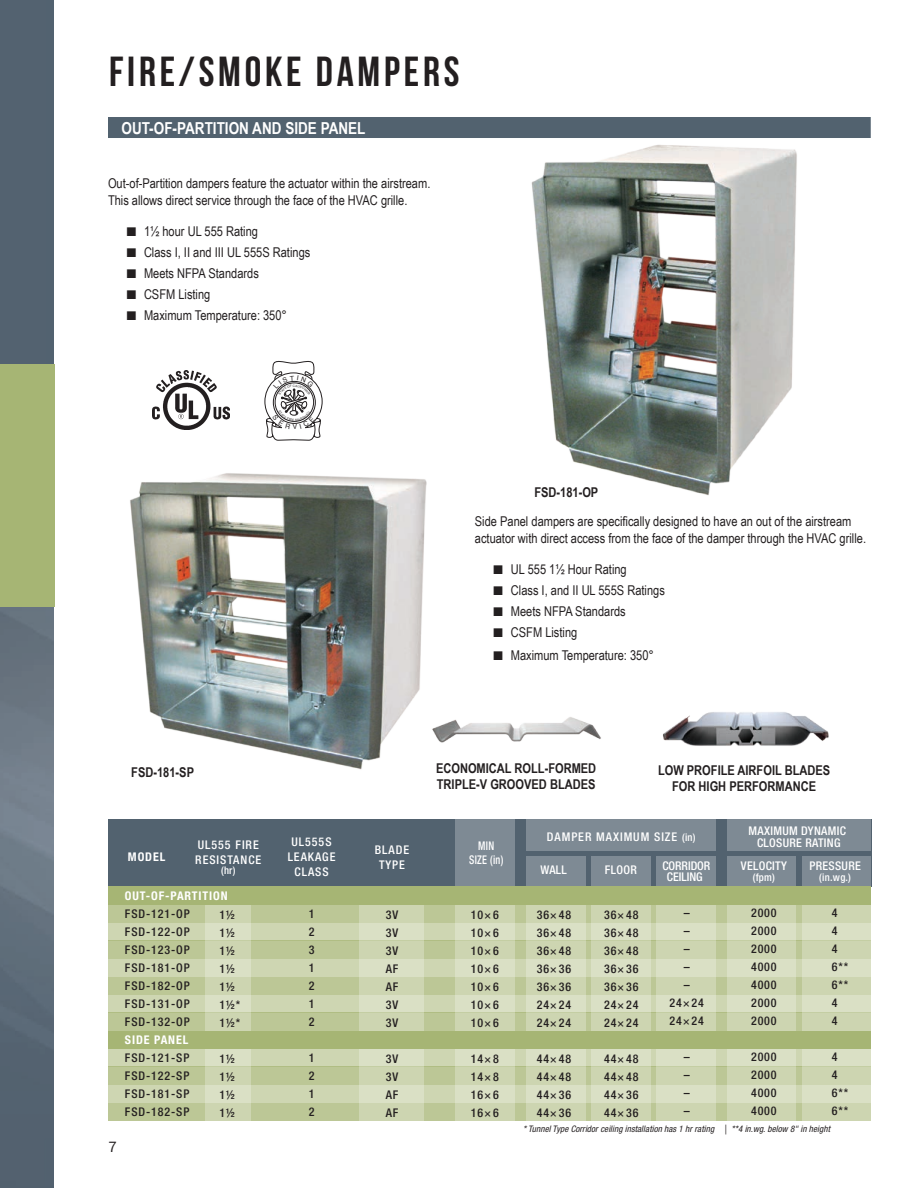
<style>
.page{position:relative;width:918px;height:1188px;background:#fff}
.page>*{position:absolute;margin:0;border:0;box-sizing:border-box;transform-origin:0 0}
.page_header{font:700 42px "Bebas Neue";letter-spacing:.09em;color:#231f20}
.product_header{font:700 16.5px "Arial Narrow";color:#fff}
.t1{font:15px "ITC Franklin Gothic Std";color:#231f20}
.Copy{font:13.5px/16.5px "Arial Narrow";color:#231f20}
.product-title{font:700 13.5px "Arial Narrow";color:#231f20}
.Copy-2{font:700 13.5px "Arial Narrow";color:#231f20}
.t2{font:500 condensed 12px/18px "Helvetica Neue LT Std";letter-spacing:.075em;color:#231f20;text-align:justify}
.t3{font:500 condensed 12px/15px "Helvetica Neue LT Std";letter-spacing:.08em;color:#fff;text-align:center}
.t4{font:500 condensed 12px/12px "Helvetica Neue LT Std";letter-spacing:.025em;color:#fff;text-align:center}
.t5{font:500 condensed 12px/10.5px "Helvetica Neue LT Std";color:#fff;text-align:center}
.t6{font:500 condensed 12px/13.5px "Helvetica Neue LT Std";letter-spacing:.025em;color:#fff;text-align:center;scale:.85 1}
.t7{font:700 condensed 12px "Helvetica Neue LT Std";letter-spacing:.075em;color:#fff}
.t8{font:500 condensed 10.5px "Helvetica Neue LT Std";letter-spacing:.025em;color:#fff}
.t9{font:italic condensed 9px "Helvetica Neue LT Std";letter-spacing:.01em;color:#231f20}
.s1{font-weight:700;color:#fff}
.s2{font-size:10.5px}
</style>
<div class="page">
<img style="left:0;top:0;width:54px;height:1188px">
<div style="left:108px;top:117px;width:763px;height:21px;background:#52626f"></div>
<img style="left:130px;top:473px;width:297px;height:297px">
<img style="left:531px;top:145px;width:266px;height:350px">
<div style="left:108px;top:819px;width:763px;height:68px;background:#52626f"></div>
<div style="left:108px;top:905px;width:763px;height:18px;background:#bcc796"></div>
<div style="left:108px;top:923px;width:763px;height:18px;background:#ced6b2"></div>
<div style="left:108px;top:941px;width:763px;height:18px;background:#bcc796"></div>
<div style="left:108px;top:959px;width:763px;height:18px;background:#ced6b2"></div>
<div style="left:108px;top:977px;width:763px;height:18px;background:#bcc796"></div>
<div style="left:108px;top:995px;width:763px;height:18px;background:#ced6b2"></div>
<div style="left:108px;top:1013px;width:763px;height:18px;background:#bcc796"></div>
<div style="left:108px;top:1049px;width:763px;height:18px;background:#ced6b2"></div>
<div style="left:108px;top:1067px;width:763px;height:18px;background:#bcc796"></div>
<div style="left:108px;top:1085px;width:763px;height:18px;background:#ced6b2"></div>
<div style="left:108px;top:1103px;width:763px;height:18px;background:#bcc796"></div>
<div style="left:526px;top:819px;width:190px;height:31px;background:#7e8a94"></div>
<div style="left:206px;top:887px;width:45px;height:234px;background:linear-gradient(to right,#d3daba,#d3daba)"></div>
<div style="left:359px;top:887px;width:65px;height:234px;background:linear-gradient(to right,#d3daba,#d3daba)"></div>
<svg style="left:526px;top:856px;width:60px;height:265px;background:#c7cfb4"></svg>
<svg style="left:455px;top:819px;width:59px;height:302px;background:#bdc5af"></svg>
<svg style="left:592px;top:856px;width:59px;height:265px;background:#c7cfb4"></svg>
<svg style="left:657px;top:856px;width:59px;height:265px;background:#c7cfb4"></svg>
<div style="left:728px;top:819px;width:143px;height:31px;background:#7e8a94"></div>
<svg style="left:728px;top:856px;width:68px;height:265px;background:#c7cfb4"></svg>
<svg style="left:803px;top:856px;width:68px;height:265px;background:#c7cfb4"></svg>
<div style="left:108px;top:887px;width:763px;height:18px;background:#a6b574"></div>
<div style="left:108px;top:1031px;width:763px;height:18px;background:#a6b574"></div>
<img style="left:426px;top:711px;width:175px;height:41px">
<img style="left:663px;top:712px;width:166px;height:34px">
<img style="left:153px;top:370px;width:76px;height:60px">
<div style="left:0;top:364px;width:54px;height:244px;background:#a6b574"></div>
<svg style="left:264px;top:361px;width:59px;height:80px"></svg>
<p class="page_header" style="left:109px;top:48px;width:352px">FIRE/SMOKE DAMPERS</p>
<p class="product_header" style="left:122px;top:115px;width:246px">OUT-OF-PARTITION AND SIDE PANEL</p>
<p class="Copy" style="left:108px;top:175px;width:324px">Out-of-Partition dampers feature the actuator within the airstream.<br>This allows direct service through the face of the HVAC grille.</p>
<p class="Copy" style="left:144px;top:223px;width:116px">1½ hour UL 555 Rating</p>
<p class="Copy" style="left:144px;top:244px;width:168px">Class I, II and III UL 555S Ratings</p>
<p class="Copy" style="left:144px;top:265px;width:116px">Meets NFPA Standards</p>
<p class="Copy" style="left:144px;top:286px;width:68px">CSFM Listing</p>
<p class="Copy" style="left:144px;top:307px;width:145px">Maximum Temperature: 350°</p>
<p class="product-title" style="left:534px;top:482px;width:65px">FSD-181-OP</p>
<p class="Copy" style="left:475px;top:513px;width:393px">Side Panel dampers are specifically designed to have an out of the airstream actuator with direct access from the face of the damper through the HVAC grille.</p>
<p class="Copy" style="left:511px;top:561px;width:117px">UL 555 1½ Hour Rating</p>
<p class="Copy" style="left:511px;top:582px;width:156px">Class I, and II UL 555S Ratings</p>
<p class="Copy" style="left:511px;top:603px;width:116px">Meets NFPA Standards</p>
<p class="Copy" style="left:511px;top:624px;width:68px">CSFM Listing</p>
<p class="Copy" style="left:511px;top:646px;width:145px">Maximum Temperature: 350°</p>
<p class="product-title" style="left:131px;top:762px;width:64px">FSD-181-SP</p>
<p class="Copy-2" style="left:436px;top:758px;width:162px">ECONOMICAL ROLL-FORMED</p>
<p class="Copy-2" style="left:437px;top:774px;width:160px">TRIPLE-V GROOVED BLADES</p>
<p class="product-title" style="left:658px;top:760px;width:174px">LOW PROFILE AIRFOIL BLADES</p>
<p class="product-title" style="left:672px;top:776px;width:145px">FOR HIGH PERFORMANCE</p>
<p class="t7" style="left:128px;top:850px;width:39px">MODEL</p>
<p class="t3" style="left:195px;top:837px;width:67px;text-align:left">UL555 FIRE<br>RESISTANCE</p>
<p class="t8" style="left:221px;top:864px;width:16px">(hr)</p>
<p class="t2" style="left:125px;top:887px;width:104px;text-align:left"><span class="s1">OUT-OF-PARTITION<br></span>FSD-121-OP<br>FSD-122-OP<br>FSD-123-OP<br>FSD-181-OP<br>FSD-182-OP<br>FSD-131-OP<br>FSD-132-OP<br><span class="s1">SIDE PANEL<br></span>FSD-121-SP<br>FSD-122-SP<br>FSD-181-SP<br>FSD-182-SP</p>
<p class="t2" style="left:220px;top:905px;width:22px;text-align:left">1½<br>1½<br>1½<br>1½<br>1½<br>1½*<br>1½*</p>
<p class="t2" style="left:220px;top:1049px;width:17px">1½ 1½ 1½ 1½</p>
<p class="t1" style="left:108px;top:1138px;width:10px">7</p>
<p class="t3" style="left:288px;top:834px;width:49px">UL555S<br>LEAKAGE<br>CLASS</p>
<p class="t2" style="left:309px;top:905px;width:7px">1<br>2<br>3<br>1<br>2<br>1<br>2</p>
<p class="t2" style="left:309px;top:1049px;width:7px">1<br>2<br>1<br>2</p>
<p class="t3" style="left:375px;top:842px;width:36px">BLADE<br>TYPE</p>
<p class="t2" style="left:386px;top:905px;width:14px">3V 3V 3V AF AF 3V 3V</p>
<p class="t2" style="left:386px;top:1049px;width:14px">3V 3V AF AF</p>
<p class="t6" style="left:469px;top:839px;width:42px">MIN<br>SIZE (in)</p>
<p class="t2" style="left:471px;top:905px;width:29px">10×6<br>10×6<br>10×6<br>10×6<br>10×6<br>10×6<br>10×6</p>
<p class="t2" style="left:471px;top:1049px;width:29px">14×8<br>14×8<br>16×6<br>16×6</p>
<p class="t3" style="left:547px;top:829px;width:150px">DAMPER MAXIMUM SIZE <span class="s2">(in)</span></p>
<p class="t4" style="left:749px;top:825px;width:99px">MAXIMUM DYNAMIC<br>CLOSURE RATING</p>
<p class="t4" style="left:541px;top:864px;width:28px">WALL</p>
<p class="t2" style="left:537px;top:905px;width:36px">36×48<br>36×48<br>36×48<br>36×36<br>36×36<br>24×24<br>24×24</p>
<p class="t2" style="left:537px;top:1049px;width:36px">44×48<br>44×48<br>44×36<br>44×36</p>
<p class="t4" style="left:605px;top:864px;width:33px">FLOOR</p>
<p class="t5" style="left:662px;top:860px;width:50px">CORRIDOR<br>CEILING</p>
<p class="t2" style="left:604px;top:905px;width:36px">36×48<br>36×48<br>36×48<br>36×36<br>36×36<br>24×24<br>24×24</p>
<p class="t2" style="left:604px;top:1049px;width:36px">44×48<br>44×48<br>44×36<br>44×36</p>
<p class="t2" style="left:669px;top:904px;width:36px;text-align:center">–<br>–<br>–<br>–<br>–<br>24×24<br>24×24</p>
<p class="t2" style="left:684px;top:1048px;width:7px">– – – –</p>
<p class="t4" style="left:741px;top:860px;width:47px">VELOCITY</p>
<p class="t8" style="left:753px;top:871px;width:24px">(fpm)</p>
<p class="t2" style="left:751px;top:904px;width:27px">2000<br>2000<br>2000<br>4000<br>4000<br>2000<br>2000</p>
<p class="t2" style="left:751px;top:1048px;width:27px">2000<br>2000<br>4000<br>4000</p>
<p class="t4" style="left:809px;top:860px;width:53px">PRESSURE</p>
<p class="t8" style="left:819px;top:871px;width:33px">(in.wg.)</p>
<p class="t2" style="left:832px;top:904px;width:18px;text-align:left">4<br>4<br>4<br>6**<br>6**<br>4<br>4</p>
<p class="t2" style="left:832px;top:1048px;width:18px;text-align:left">4<br>4<br>6**<br>6**</p>
<p class="t9" style="left:523px;top:1123px;width:308px">* Tunnel Type Corridor ceiling installation has 1 hr rating | **4 in.wg. below 8" in height</p>
</div>
